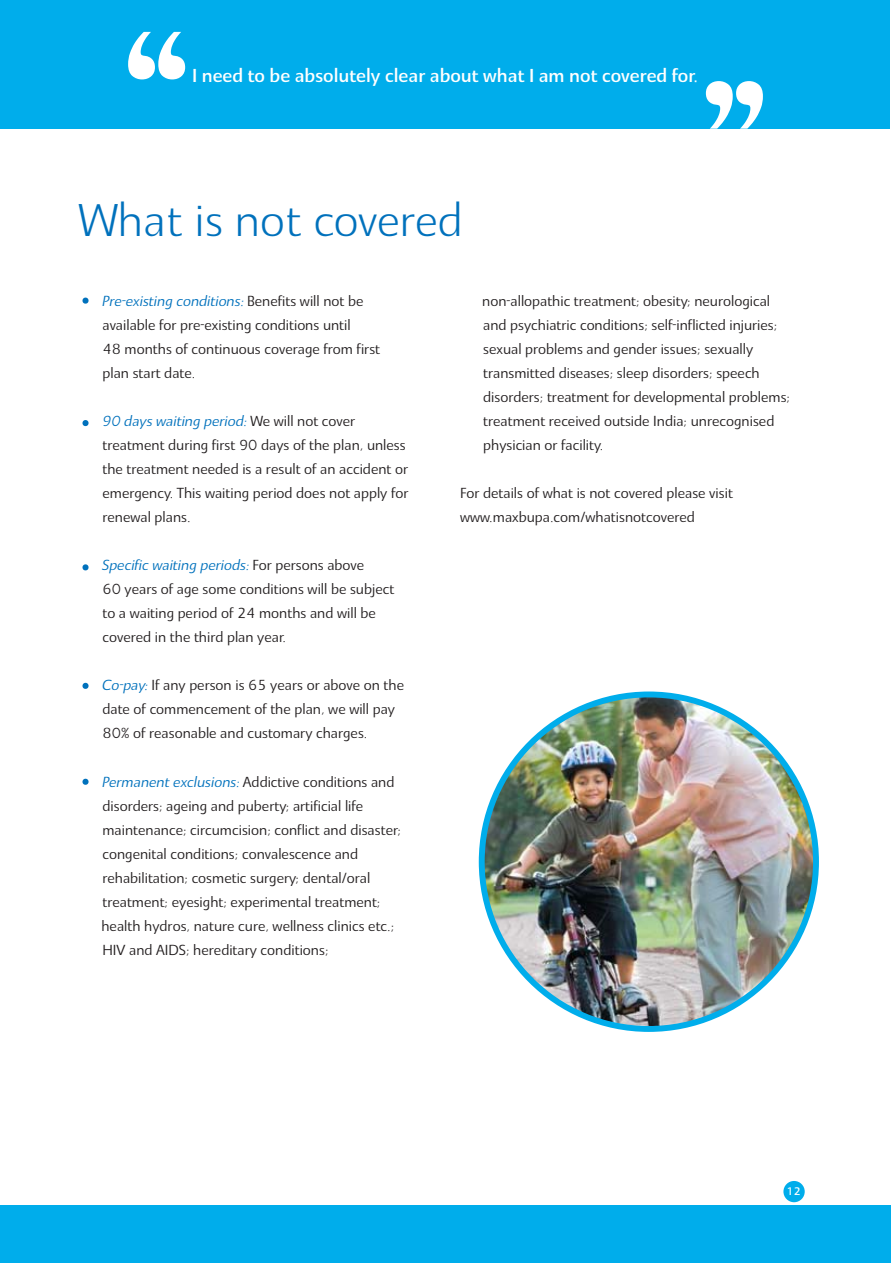
<style>
.page{position:relative;width:891px;height:1263px;background:#fff}
.page>*{position:absolute;margin:0;border:0;box-sizing:border-box;transform-origin:0 0}
.t1{font:300 45px "BUPA Quanta";color:#0071bc}
.t2{font:500 18px "BUPA Quanta";color:#fff}
.t3{font:14.25px/24px "BUPA Quanta Text";color:#231f20}
.t4{font:500 10.5px "BUPA Quanta";color:#fff}
.s1{font-style:italic;color:#0071bc}
</style>
<div class="page">
<div style="left:0;top:0;width:890px;height:128px;background:#00adeb"></div>
<div style="left:0;top:1204px;width:890px;height:58px;background:#00adeb"></div>
<div style="left:783px;top:1180px;width:22px;height:21px;background:#00adeb;border-radius:50%"></div>
<svg style="left:82px;top:420px;width:7px;height:6px"></svg>
<svg style="left:82px;top:297px;width:7px;height:6px"></svg>
<svg style="left:82px;top:564px;width:7px;height:6px"></svg>
<svg style="left:82px;top:682px;width:7px;height:6px"></svg>
<svg style="left:82px;top:778px;width:7px;height:6px"></svg>
<svg style="left:128px;top:32px;width:57px;height:47px"></svg>
<svg style="left:706px;top:81px;width:57px;height:48px"></svg>
<svg style="left:479px;top:691px;width:340px;height:340px;background:#11aee6"></svg>
<img style="left:485px;top:697px;width:328px;height:328px;border-radius:50%">
<p class="t2" style="left:192px;top:68px;width:507px">I need to be absolutely clear about what I am not covered for.</p>
<h1 class="t1" style="left:79px;top:194px;width:385px">What is not covered</h1>
<p class="t3" style="left:101px;top:290px;width:280px"><span class="s1">Pre-existing conditions:</span> Benefits will not be available for pre-existing conditions until<br>48 months of continuous coverage from first plan start date.</p>
<p class="t3" style="left:101px;top:410px;width:309px"><span class="s1">90 days waiting period:</span> We will not cover treatment during first 90 days of the plan, unless the treatment needed is a result of an accident or emergency. This waiting period does not apply for renewal plans.</p>
<p class="t3" style="left:101px;top:554px;width:294px"><span class="s1">Specific waiting periods:</span> For persons above<br>60 years of age some conditions will be subject to a waiting period of 24 months and will be covered in the third plan year.</p>
<p class="t3" style="left:101px;top:674px;width:304px"><span class="s1">Co-pay:</span> If any person is 65 years or above on the date of commencement of the plan, we will pay<br>80% of reasonable and customary charges.</p>
<p class="t3" style="left:101px;top:770px;width:301px"><span class="s1">Permanent exclusions:</span> Addictive conditions and disorders; ageing and puberty; artificial life maintenance; circumcision; conflict and disaster; congenital conditions; convalescence and rehabilitation; cosmetic surgery; dental/oral treatment; eyesight; experimental treatment; health hydros, nature cure, wellness clinics etc.; HIV and AIDS; hereditary conditions;</p>
<p class="t3" style="left:482px;top:290px;width:309px">non-allopathic treatment; obesity; neurological and psychiatric conditions; self-inflicted injuries; sexual problems and gender issues; sexually transmitted diseases; sleep disorders; speech disorders; treatment for developmental problems; treatment received outside India; unrecognised physician or facility.</p>
<p class="t3" style="left:460px;top:482px;width:274px">For details of what is not covered please visit www.maxbupa.com/whatisnotcovered</p>
<p class="t4" style="left:787px;top:1186px;width:15px">12</p>
</div>
